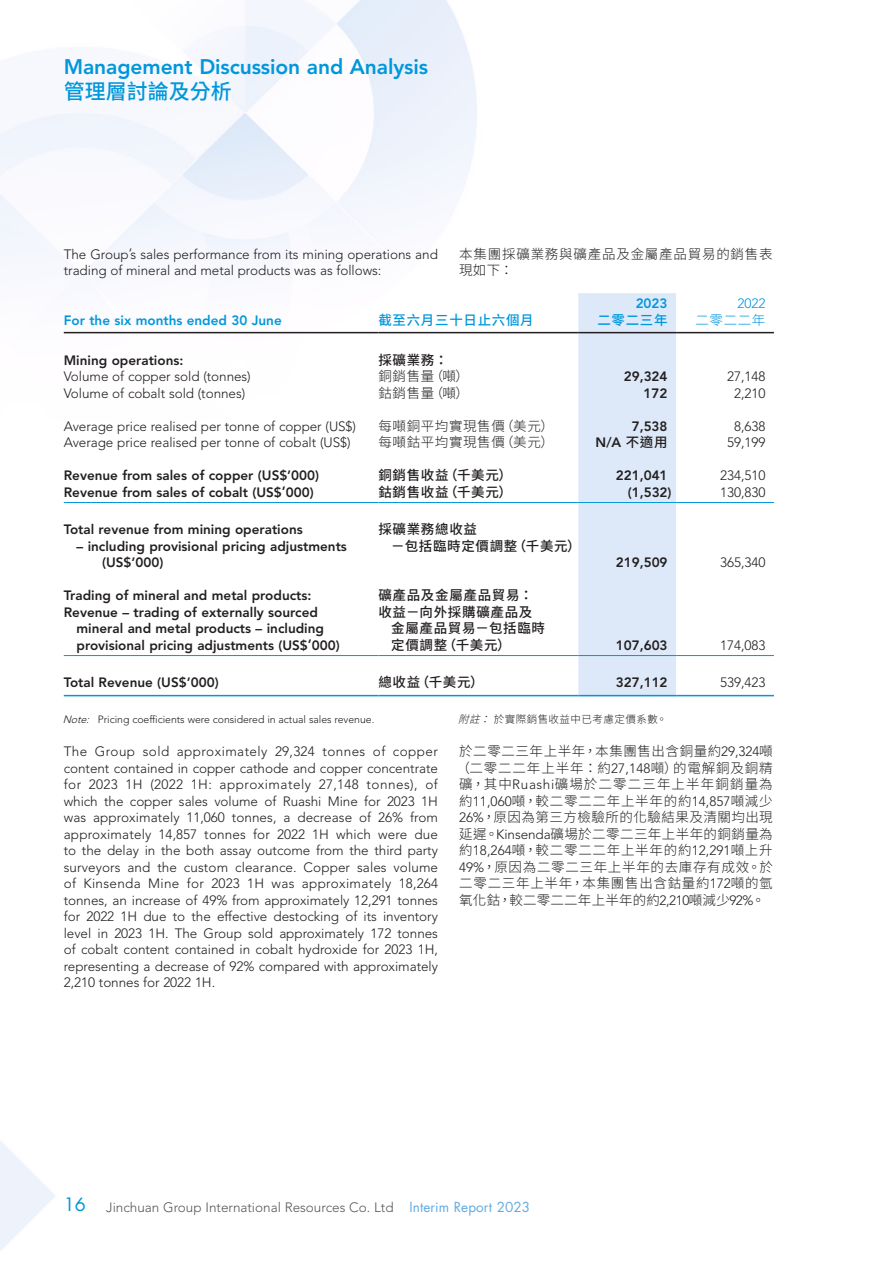
<style>
.page{position:relative;width:893px;height:1263px;background:#fff}
.page>*{position:absolute;margin:0;border:0;box-sizing:border-box;transform-origin:0 0}
.t1{font:800 21px "Avenir LT Std";letter-spacing:-.005em;color:#0097db}
.t2{font:500 21px "Source Han Sans TC";color:#0097db}
.Body_Text{font:300 13.5px/16.5px "Avenir LT Std";letter-spacing:-.005em;color:#231f20}
.Body_Text-2{font:800 13.5px/16.5px "Avenir LT Std";color:#231f20}
.C_Body_Text{font:300 13.5px/16.5px "Source Han Sans TC";letter-spacing:.055em;color:#231f20}
.Body_Text-3{font:500 13.5px/16.5px "Source Han Sans TC";letter-spacing:.05em;color:#231f20}
.t3{font:300 13.5px "Avenir LT Std";color:#57585a}
.Body_Text-4{font:300 13.5px "Source Han Sans TC";letter-spacing:.045em;color:#231f20}
.Body_Text-5{font:800 13.5px "Avenir LT Std";color:#0097db}
.Body_Text-6{font:500 13.5px "Source Han Sans TC";letter-spacing:.05em;color:#0097db}
.Body_Text-7{font:300 13.5px "Source Han Sans TC";letter-spacing:.045em;color:#0097db}
.Body_Text-8{font:300 13.5px "Avenir LT Std";color:#0097db}
.Notes{font:300 10.5px "Avenir LT Std";letter-spacing:-.005em;color:#231f20}
.C_Notes{font:300 10.5px "Source Han Sans TC";letter-spacing:.045em;color:#231f20}
.s1{font-family:"Source Han Sans TC";font-weight:500}
.s2{font-style:italic}
.s3{font-family:"Avenir LT Std"}
.s4{font-family:"Futura Std";font-weight:400;font-size:18px;color:#0097db}
.s5{font-family:"Futura Std";font-weight:400;color:#60abe3}
</style>
<div class="page">
<div style="left:578px;top:293px;width:98px;height:402px;background:#dde9f8"></div>
<hr style="left:64px;top:332px;width:314px;height:1px;background:#231f20">
<hr style="left:378px;top:332px;width:200px;height:1px;background:#231f20">
<hr style="left:578px;top:332px;width:98px;height:1px;background:#231f20">
<hr style="left:676px;top:332px;width:98px;height:1px;background:#231f20">
<hr style="left:64px;top:502px;width:314px;height:1px;background:#0097db">
<hr style="left:378px;top:502px;width:200px;height:1px;background:#0097db">
<hr style="left:578px;top:502px;width:98px;height:1px;background:#0097db">
<hr style="left:676px;top:502px;width:98px;height:1px;background:#0097db">
<hr style="left:64px;top:655px;width:314px;height:1px;background:#0097db">
<hr style="left:378px;top:655px;width:200px;height:1px;background:#0097db">
<hr style="left:578px;top:655px;width:98px;height:1px;background:#0097db">
<hr style="left:676px;top:655px;width:98px;height:1px;background:#0097db">
<hr style="left:64px;top:695px;width:314px;height:1px;background:#0097db">
<hr style="left:378px;top:695px;width:200px;height:1px;background:#0097db">
<hr style="left:578px;top:695px;width:98px;height:1px;background:#0097db">
<hr style="left:676px;top:695px;width:98px;height:1px;background:#0097db">
<h1 class="t1" style="left:64px;top:54px;width:366px">Management Discussion and Analysis</h1>
<h1 class="t2" style="left:64px;top:80px;width:169px">管理層討論及分析</h1>
<p class="Body_Text" style="left:64px;top:246px;width:376px">The Group’s sales performance from its mining operations and trading of mineral and metal products was as follows:</p>
<p class="C_Body_Text" style="left:459px;top:246px;width:315px">本集團採礦業務與礦產品及金屬產品貿易的銷售表現如下：</p>
<p class="Body_Text-5" style="left:636px;top:295px;width:33px">2023</p>
<p class="Body_Text-8" style="left:737px;top:295px;width:29px">2022</p>
<p class="Body_Text-5" style="left:64px;top:312px;width:220px">For the six months ended 30 June</p>
<p class="Body_Text-6" style="left:378px;top:312px;width:157px">截至六月三十日止六個月</p>
<p class="Body_Text-6" style="left:597px;top:312px;width:72px">二零二三年</p>
<p class="Body_Text-7" style="left:695px;top:312px;width:71px">二零二二年</p>
<p class="Body_Text-2" style="left:64px;top:352px;width:121px">Mining operations:</p>
<p class="Body_Text-3" style="left:378px;top:352px;width:71px">採礦業務：</p>
<p class="Body_Text" style="left:64px;top:368px;width:189px">Volume of copper sold (tonnes)</p>
<p class="Body_Text-4" style="left:378px;top:369px;width:92px">銅銷售量（噸）</p>
<p class="Body_Text-2" style="left:624px;top:368px;width:45px">29,324</p>
<p class="Body_Text" style="left:727px;top:368px;width:40px">27,148</p>
<p class="Body_Text" style="left:64px;top:385px;width:183px">Volume of cobalt sold (tonnes)</p>
<p class="Body_Text-4" style="left:378px;top:385px;width:92px">鈷銷售量（噸）</p>
<p class="Body_Text-2" style="left:644px;top:385px;width:25px">172</p>
<p class="Body_Text" style="left:734px;top:385px;width:33px">2,210</p>
<p class="Body_Text" style="left:64px;top:418px;width:294px">Average price realised per tonne of copper (US$)</p>
<p class="Body_Text-4" style="left:378px;top:418px;width:177px">每噸銅平均實現售價（美元）</p>
<p class="Body_Text-2" style="left:632px;top:418px;width:37px">7,538</p>
<p class="Body_Text" style="left:734px;top:418px;width:33px">8,638</p>
<p class="Body_Text" style="left:64px;top:434px;width:288px">Average price realised per tonne of cobalt (US$)</p>
<p class="Body_Text-4" style="left:378px;top:435px;width:177px">每噸鈷平均實現售價（美元）</p>
<p class="Body_Text-2" style="left:596px;top:434px;width:73px">N/A <span class="s1">不適用</span></p>
<p class="Body_Text" style="left:727px;top:434px;width:40px">59,199</p>
<p class="Body_Text-2" style="left:64px;top:467px;width:257px">Revenue from sales of copper (US$’000)</p>
<p class="Body_Text-3" style="left:378px;top:467px;width:135px">銅銷售收益（千美元）</p>
<p class="Body_Text-2" style="left:616px;top:467px;width:53px">221,041</p>
<p class="Body_Text" style="left:720px;top:467px;width:47px">234,510</p>
<p class="Body_Text-2" style="left:64px;top:484px;width:251px">Revenue from sales of cobalt (US$’000)</p>
<p class="Body_Text-3" style="left:378px;top:484px;width:135px">鈷銷售收益（千美元）</p>
<p class="Body_Text-2" style="left:628px;top:484px;width:45px">(1,532)</p>
<p class="Body_Text" style="left:720px;top:484px;width:47px">130,830</p>
<p class="Body_Text-2" style="left:64px;top:521px;width:241px">Total revenue from mining operations</p>
<p class="Body_Text-3" style="left:378px;top:521px;width:100px">採礦業務總收益</p>
<p class="Body_Text-2" style="left:102px;top:538px;width:246px;text-indent:-26px">– including provisional pricing adjustments (US$’000)</p>
<p class="Body_Text-3" style="left:391px;top:538px;width:191px">－包括臨時定價調整（千美元）</p>
<p class="Body_Text-2" style="left:616px;top:554px;width:53px">219,509</p>
<p class="Body_Text" style="left:720px;top:554px;width:47px">365,340</p>
<p class="Body_Text-2" style="left:64px;top:587px;width:249px">Trading of mineral and metal products:</p>
<p class="Body_Text-3" style="left:378px;top:587px;width:156px">礦產品及金屬產品貿易：</p>
<p class="Body_Text-2" style="left:77px;top:604px;width:265px;text-indent:-13px">Revenue – trading of externally sourced mineral and metal products – including provisional pricing adjustments (US$’000)</p>
<p class="Body_Text-3" style="left:391px;top:604px;width:155px;text-indent:-13px">收益－向外採購礦產品及金屬產品貿易－包括臨時定價調整（千美元）</p>
<p class="Body_Text-2" style="left:616px;top:637px;width:53px">107,603</p>
<p class="Body_Text" style="left:720px;top:637px;width:47px">174,083</p>
<p class="Body_Text-2" style="left:64px;top:674px;width:156px">Total Revenue (US$’000)</p>
<p class="Body_Text-3" style="left:378px;top:674px;width:107px">總收益（千美元）</p>
<p class="Body_Text-2" style="left:616px;top:674px;width:53px">327,112</p>
<p class="Body_Text" style="left:720px;top:674px;width:47px">539,423</p>
<p class="Notes" style="left:63px;top:713px;width:313px"><span class="s2">Note:</span> Pricing coefficients were considered in actual sales revenue.</p>
<p class="Body_Text" style="left:64px;top:743px;width:376px;text-align:justify">The Group sold approximately 29,324 tonnes of copper content contained in copper cathode and copper concentrate for 2023 1H (2022 1H: approximately 27,148 tonnes), of which the copper sales volume of Ruashi Mine for 2023 1H was approximately 11,060 tonnes, a decrease of 26% from approximately 14,857 tonnes for 2022 1H which were due to the delay in the both assay outcome from the third party surveyors and the custom clearance. Copper sales volume of Kinsenda Mine for 2023 1H was approximately 18,264 tonnes, an increase of 49% from approximately 12,291 tonnes for 2022 1H due to the effective destocking of its inventory level in 2023 1H. The Group sold approximately 172 tonnes of cobalt content contained in cobalt hydroxide for 2023 1H, representing a decrease of 92% compared with approximately 2,210 tonnes for 2022 1H.</p>
<p class="C_Notes" style="left:458px;top:713px;width:210px"><span class="s2">附註：</span>於實際銷售收益中已考慮定價系數。</p>
<p class="C_Body_Text" style="left:456px;top:743px;width:318px;text-align:justify">於二零二三年上半年，本集團售出含銅量約<span class="s3">29,324</span>噸（二零二二年上半年：約<span class="s3">27,148</span>噸）的電解銅及銅精礦，其中<span class="s3">Ruashi</span>礦場於二零二三年上半年銅銷量為約<span class="s3">11,060</span>噸，較二零二二年上半年的約<span class="s3">14,857</span>噸減少<span class="s3">26%</span>，原因為第三方檢驗所的化驗結果及清關均出現延遲。<span class="s3">Kinsenda</span>礦場於二零二三年上半年的銅銷量為約<span class="s3">18,264</span>噸，較二零二二年上半年的約<span class="s3">12,291</span>噸上升<span class="s3">49%</span>，原因為二零二三年上半年的去庫存有成效。於二零二三年上半年，本集團售出含鈷量約<span class="s3">172</span>噸的氫氧化鈷，較二零二二年上半年的約<span class="s3">2,210</span>噸減少<span class="s3">92%</span>。</p>
<p class="t3" style="left:64px;top:1200px;width:468px"><span class="s4">16</span> Jinchuan Group International Resources Co. Ltd <span class="s5">Interim Report 2023</span></p>
</div>
